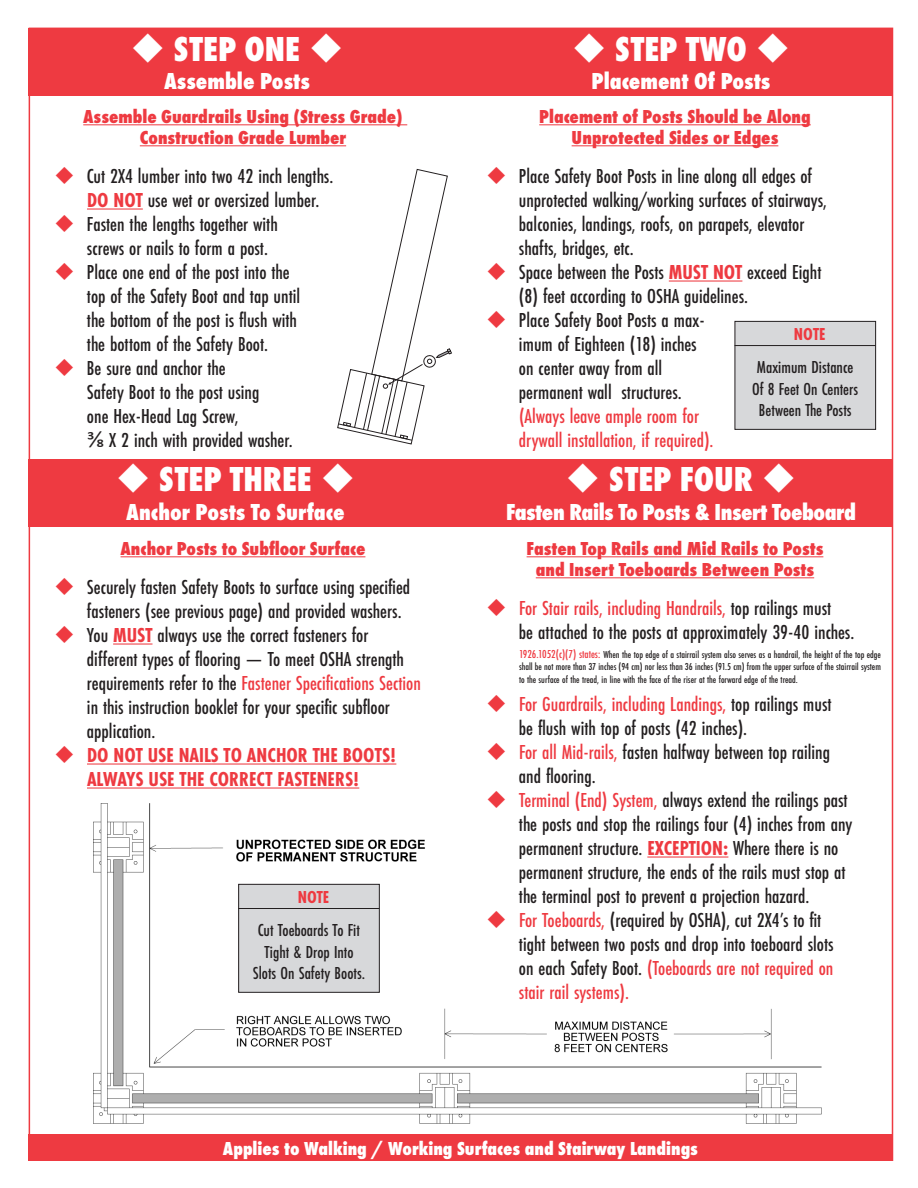
<style>
.page{position:relative;width:918px;height:1188px;background:#fff}
.page>*{position:absolute;margin:0;border:0;box-sizing:border-box;transform-origin:0 0}
.t1{font:800 36px "Futura PT Cond";color:#fff}
.t2{font:800 24px "Futura PT Cond";color:#fff}
.t3{font:800 24px "Futura PT Cond";letter-spacing:-.02em;color:#fff}
.t4{font:500 21px/24px "Futura PT Cond";color:#231f20}
.t5{font:700 21px/24px "Futura PT Cond";color:#ee3a41;text-align:center}
.t6{font:500 21px/24px "Futura PT Cond";color:#ee3a41}
.t7{font:800 19.5px/21px "Futura PT Cond";color:#ee3a41;text-align:center}
.t8{font:800 19.5px "Futura PT Cond";color:#fff}
.t9{font:500 18px/21.6px "Futura PT Cond";color:#231f20;text-align:center}
.t10{font:700 18px "Futura PT Cond";color:#ee3a41}
.t11{font:500 10.5px/12.6px "Futura PT Cond";color:#231f20;text-align:justify}
.s1{color:#ee3a41}
.s2{font-weight:700;color:#ee3a41}
.s3{font-family:"Calibri";font-weight:400;font-size:24px}
.s4{font-size:12px;color:#ee3a41}
</style>
<div class="page">
<img style="left:93px;top:803px;width:728px;height:320px">
<div style="left:28px;top:28px;width:864px;height:68px;background:#ee3a41"></div>
<div style="left:28px;top:1134px;width:864px;height:27px;background:#ee3a41"></div>
<div style="left:735px;top:321px;width:141px;height:108px;background:#d7d8da"></div>
<div style="left:735px;top:321px;width:141px;height:109px;border:1px solid #231f20"></div>
<hr style="left:735px;top:345px;width:141px;height:1px;background:#231f20">
<div style="left:28px;top:459px;width:864px;height:67px;background:#ee3a41"></div>
<div style="left:239px;top:884px;width:140px;height:108px;background:#d7d8da"></div>
<div style="left:238px;top:884px;width:142px;height:109px;border:1px solid #231f20"></div>
<hr style="left:238px;top:908px;width:141px;height:1px;background:#231f20">
<hr style="left:87px;top:209px;width:56px;height:1px;background:#ee3a41">
<hr style="left:83px;top:124px;width:324px;height:1px;background:#ee3a41">
<hr style="left:140px;top:145px;width:206px;height:1px;background:#ee3a41">
<hr style="left:669px;top:281px;width:73px;height:1px;background:#ee3a41">
<hr style="left:539px;top:124px;width:272px;height:1px;background:#ee3a41">
<hr style="left:572px;top:145px;width:206px;height:1px;background:#ee3a41">
<hr style="left:113px;top:644px;width:39px;height:1px;background:#ee3a41">
<hr style="left:87px;top:764px;width:309px;height:1px;background:#ee3a41">
<hr style="left:87px;top:788px;width:272px;height:1px;background:#ee3a41">
<hr style="left:121px;top:556px;width:244px;height:1px;background:#ee3a41">
<hr style="left:647px;top:857px;width:81px;height:1px;background:#ee3a41">
<hr style="left:527px;top:556px;width:296px;height:1px;background:#ee3a41">
<hr style="left:536px;top:577px;width:278px;height:1px;background:#ee3a41">
<svg style="left:337px;top:169px;width:115px;height:276px"></svg>
<h1 class="t1" style="left:130px;top:27px;width:215px">◆ STEP ONE ◆</h1>
<p class="t2" style="left:164px;top:67px;width:147px">Assemble Posts</p>
<p class="t7" style="left:83px;top:106px;width:321px">Assemble Guardrails Using (Stress Grade)<br>Construction Grade Lumber</p>
<p class="t4" style="left:87px;top:164px;width:248px;text-indent:-33px"><span class="s1">◆</span> Cut 2X4 lumber into two 42 inch lengths.<br><span class="s2">DO NOT</span> use wet or oversized lumber.</p>
<p class="t4" style="left:87px;top:212px;width:192px;text-indent:-33px"><span class="s1">◆</span> Fasten the lengths together with screws or nails to form a post.</p>
<p class="t4" style="left:87px;top:260px;width:215px;text-indent:-33px"><span class="s1">◆</span> Place one end of the post into the top of the Safety Boot and tap until the bottom of the post is flush with the bottom of the Safety Boot.</p>
<p class="t4" style="left:87px;top:356px;width:207px;text-indent:-33px"><span class="s1">◆</span> Be sure and anchor the<br>Safety Boot to the post using<br>one Hex-Head Lag Screw,<br><span class="s3">⅜</span> X 2 inch with provided washer.</p>
<h1 class="t1" style="left:115px;top:458px;width:242px">◆ STEP THREE ◆</h1>
<p class="t2" style="left:126px;top:498px;width:220px">Anchor Posts To Surface</p>
<p class="t7" style="left:121px;top:538px;width:246px">Anchor Posts to Subfloor Surface</p>
<p class="t4" style="left:87px;top:575px;width:325px;text-indent:-33px"><span class="s1">◆</span> Securely fasten Safety Boots to surface using specified fasteners (see previous page) and provided washers.</p>
<p class="t4" style="left:87px;top:623px;width:335px;text-indent:-33px"><span class="s1">◆</span> You <span class="s2">MUST</span> always use the correct fasteners for different types of flooring — To meet OSHA strength requirements refer to the <span class="s1">Fastener Specifications Section </span>in this instruction booklet for your specific subfloor application.</p>
<p class="t5" style="left:54px;top:743px;width:344px">◆ DO NOT USE NAILS TO ANCHOR THE BOOTS!<br>ALWAYS USE THE CORRECT FASTENERS!</p>
<p class="t10" style="left:298px;top:886px;width:33px">NOTE</p>
<p class="t9" style="left:253px;top:919px;width:114px">Cut Toeboards To Fit<br>Tight &amp; Drop Into<br>Slots On Safety Boots.</p>
<h1 class="t1" style="left:571px;top:27px;width:221px">◆ STEP TWO ◆</h1>
<p class="t2" style="left:592px;top:67px;width:180px">Placement Of Posts</p>
<p class="t7" style="left:539px;top:106px;width:273px">Placement of Posts Should be Along<br>Unprotected Sides or Edges</p>
<p class="t4" style="left:519px;top:164px;width:309px;text-indent:-33px"><span class="s1">◆</span> Place Safety Boot Posts in line along all edges of unprotected walking/working surfaces of stairways, balconies, landings, roofs, on parapets, elevator shafts, bridges, etc.</p>
<p class="t4" style="left:519px;top:260px;width:304px;text-indent:-33px"><span class="s1">◆</span> Space between the Posts <span class="s2">MUST NOT</span> exceed Eight (8) feet according to OSHA guidelines.</p>
<p class="t4" style="left:519px;top:308px;width:187px;text-indent:-33px"><span class="s1">◆</span> Place Safety Boot Posts a max&shy;imum of Eighteen (18) inches on center away from all permanent wall structures.</p>
<p class="t6" style="left:519px;top:404px;width:196px">(Always leave ample room for drywall installation, if required).</p>
<p class="t10" style="left:794px;top:323px;width:33px">NOTE</p>
<p class="t9" style="left:752px;top:356px;width:108px">Maximum Distance<br>Of 8 Feet On Centers<br>Between The Posts</p>
<h1 class="t1" style="left:565px;top:458px;width:233px">◆ STEP FOUR ◆</h1>
<p class="t3" style="left:506px;top:498px;width:351px">Fasten Rails To Posts &amp; Insert Toeboard</p>
<p class="t7" style="left:527px;top:538px;width:298px">Fasten Top Rails and Mid Rails to Posts and Insert Toeboards Between Posts</p>
<p class="t4" style="left:519px;top:596px;width:337px;text-indent:-33px"><span class="s1">◆ For Stair rails, including Handrails,</span> top railings must<br>be attached to the posts at approximately 39-40 inches.</p>
<p class="t11" style="left:519px;top:648px;width:364px"><span class="s4">1926.1052(c)(7) states:</span> When the top edge of a stairrail system also serves as a handrail, the height of the top edge shall be not more than 37 inches (94 cm) nor less than 36 inches (91.5 cm) from the upper surface of the stairrail system to the surface of the tread, in line with the face of the riser at the forward edge of the tread.</p>
<p class="t4" style="left:519px;top:692px;width:314px;text-indent:-33px"><span class="s1">◆ For Guardrails, including Landings,</span> top railings must be flush with top of posts (42 inches).</p>
<p class="t4" style="left:519px;top:740px;width:313px;text-indent:-33px"><span class="s1">◆ For all Mid-rails,</span> fasten halfway between top railing and flooring.</p>
<p class="t4" style="left:519px;top:788px;width:335px;text-indent:-33px"><span class="s1">◆ Terminal (End) System,</span> always extend the railings past the posts and stop the railings four (4) inches from any permanent structure. <span class="s2">EXCEPTION:</span> Where there is no permanent structure, the ends of the rails must stop at the terminal post to prevent a projection hazard.</p>
<p class="t4" style="left:519px;top:908px;width:316px;text-indent:-33px"><span class="s1">◆ For Toeboards,</span> (required by OSHA), cut 2X4’s to fit tight between two posts and drop into toeboard slots on each Safety Boot. <span class="s1">(Toeboards are not required on stair rail systems).</span></p>
<p class="t8" style="left:223px;top:1137px;width:477px">Applies to Walking / Working Surfaces and Stairway Landings</p>
</div>
